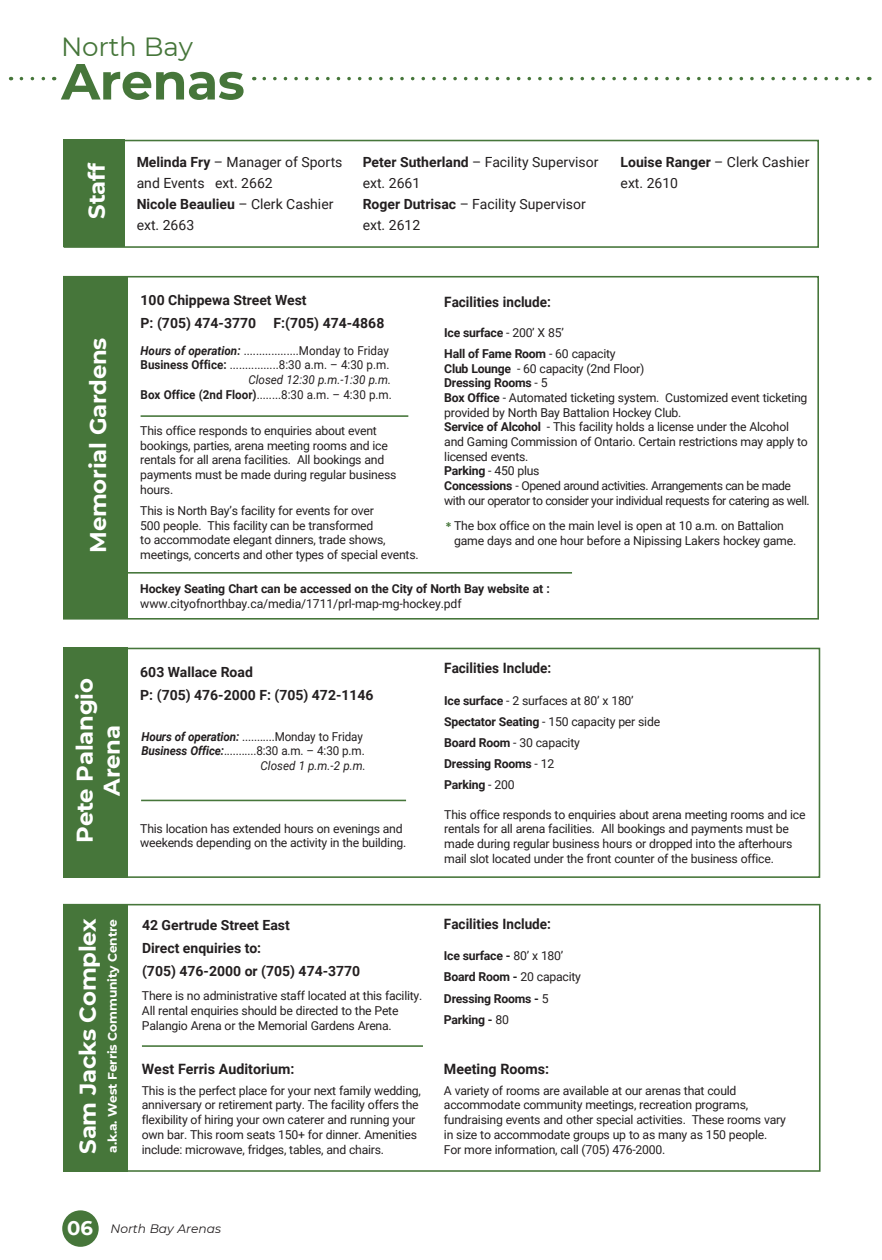
<style>
.page{position:relative;width:882px;height:1260px;background:#fff}
.page>*{position:absolute;margin:0;border:0;box-sizing:border-box;transform-origin:0 0}
.t1{font:700 50.75px "Montserrat";letter-spacing:-.01em;color:#46763a}
.t2{font:26.25px "Montserrat";letter-spacing:-.01em;color:#46763a}
.t3{font:700 22.75px/27.3px "Montserrat";letter-spacing:-.01em;color:#fff;text-align:center}
.t4{font:700 19.6px "Montserrat";color:#fff}
.t5{font:700 14.17px "Roboto";color:#231f20;scale:.95 1}
.t6{font:700 14.17px "Roboto";color:#231f20}
.t7{font:14px/21px "Roboto";color:#231f20}
.t8{font:700 14px/22.8px "Roboto";color:#231f20}
.t9{font:12.25px/14.7px "Roboto";letter-spacing:-.02em;color:#231f20}
.t10{font:700 12.25px/14.7px "Roboto";letter-spacing:-.01em;color:#231f20}
.t11{font:12.25px "Roboto";letter-spacing:-.02em;color:#231f20;scale:.95 1}
.t12{font:italic 700 12.25px "Roboto";color:#231f20;scale:.95 1}
.t13{font:italic 12.25px "Roboto";color:#231f20;scale:.95 1}
.t14{font:700 12.25px "Montserrat";letter-spacing:-.01em;color:#fff}
.t15{font:700 12.25px "Roboto";letter-spacing:-.01em;color:#231f20;scale:.95 1}
.t16{font:12.25px "Roboto";color:#231f20;scale:.95 1}
.t17{font:italic 12.25px "Montserrat";color:#231f20}
.s1{font-weight:700}
.s2{font-weight:400;font-style:normal}
.s3{font-weight:400}
.s4{font-family:"Calibri";font-weight:700;font-size:12.6px;color:#46763a}
.s5{font-weight:700;font-style:italic}
</style>
<div class="page">
<div style="left:64px;top:140px;width:755px;height:108px;background:#fff;border:2px solid #46763a"></div>
<div style="left:63px;top:276px;width:756px;height:344px;background:#fff;border:2px solid #46763a"></div>
<div style="left:63px;top:277px;width:65px;height:342px;background:#46763a"></div>
<hr style="left:114px;top:572px;width:458px;height:2px;background:#46763a">
<div style="left:63px;top:904px;width:758px;height:268px;background:#fff;border:2px solid #46763a"></div>
<hr style="left:142px;top:1045px;width:281px;height:2px;background:#46763a">
<div style="left:63px;top:905px;width:65px;height:267px;background:#46763a"></div>
<div style="left:63px;top:648px;width:757px;height:230px;background:#fff;border:2px solid #46763a"></div>
<div style="left:63px;top:648px;width:65px;height:230px;background:#46763a"></div>
<div style="left:63px;top:140px;width:62px;height:107px;background:#46763a"></div>
<hr style="left:141px;top:800px;width:265px;height:1px;background:#46763a">
<hr style="left:141px;top:415px;width:267px;height:2px;background:#46763a">
<svg style="left:264px;top:77px;width:606px;height:3px"></svg>
<svg style="left:21px;top:77px;width:25px;height:3px"></svg>
<div style="left:62px;top:1210px;width:37px;height:37px;background:#46763a;border-radius:50%"></div>
<p class="t2" style="left:61px;top:29px;width:133px">North Bay</p>
<p class="t1" style="left:61px;top:45px;width:185px">Arenas</p>
<p class="t7" style="left:137px;top:151px;width:207px"><span class="s1">Melinda Fry</span> – Manager of Sports</p>
<p class="t7" style="left:137px;top:172px;width:138px">and Events ext. 2662</p>
<p class="t7" style="left:137px;top:193px;width:198px"><span class="s1">Nicole Beaulieu</span> – Clerk Cashier ext. 2663</p>
<p class="t3" style="left:82px;top:219px;width:57px;rotate:-90deg">Staff</p>
<p class="t7" style="left:363px;top:151px;width:237px"><span class="s1">Peter Sutherland</span> – Facility Supervisor</p>
<p class="t7" style="left:363px;top:172px;width:59px">ext. 2661</p>
<p class="t7" style="left:363px;top:193px;width:225px"><span class="s1">Roger Dutrisac</span> – Facility Supervisor</p>
<p class="t7" style="left:363px;top:214px;width:59px">ext. 2612</p>
<p class="t7" style="left:621px;top:151px;width:190px"><span class="s1">Louise Ranger</span> – Clerk Cashier</p>
<p class="t7" style="left:621px;top:172px;width:59px">ext. 2610</p>
<p class="t8" style="left:141px;top:288px;width:168px">100 Chippewa Street West</p>
<p class="t8" style="left:141px;top:311px;width:245px">P: (705) 474-3770 F:(705) 474-4868</p>
<p class="t3" style="left:83px;top:553px;width:217px;rotate:-90deg">Memorial Gardens</p>
<p class="t12" style="left:141px;top:342px;width:113px">Hours of operation: <span class="s2">..............</span></p>
<p class="t16" style="left:287px;top:342px;width:109px">... .Monday to Friday</p>
<p class="t11" style="left:141px;top:356px;width:99px"><span class="s1">Business Office:</span> ................</p>
<p class="t11" style="left:279px;top:356px;width:116px">8:30 a.m. – 4:30 p.m.</p>
<p class="t13" style="left:248px;top:371px;width:152px">Closed 12:30 p.m.-1:30 p.m.</p>
<p class="t15" style="left:141px;top:386px;width:127px">Box Office (2nd Floor)<span class="s3">......</span></p>
<p class="t11" style="left:275px;top:386px;width:123px">..8:30 a.m. – 4:30 p.m.</p>
<p class="t9" style="left:140px;top:423px;width:258px">This office responds to enquiries about event bookings, parties, arena meeting rooms and ice rentals for all arena facilities. All bookings and payments must be made during regular business hours.</p>
<p class="t9" style="left:140px;top:503px;width:278px">This is North Bay’s facility for events for over<br>500 people. This facility can be transformed<br>to accommodate elegant dinners, trade shows, meetings, concerts and other types of special events.</p>
<p class="t5" style="left:444px;top:292px;width:114px">Facilities include:</p>
<p class="t10" style="left:444px;top:325px;width:121px">Ice surface <span class="s3">- 200’ X 85’</span></p>
<p class="t9" style="left:444px;top:346px;width:202px"><span class="s1">Hall of Fame Room</span> - 60 capacity<br><span class="s1">Club Lounge</span> - 60 capacity (2nd Floor)</p>
<p class="t9" style="left:444px;top:375px;width:365px"><span class="s1">Dressing Rooms</span> - 5<br><span class="s1">Box Office</span> - Automated ticketing system. Customized event ticketing provided by North Bay Battalion Hockey Club.<br><span class="s1">Service of Alcohol</span> - This facility holds a license under the Alcohol and Gaming Commission of Ontario. Certain restrictions may apply to licensed events.<br><span class="s1">Parking</span> - 450 plus<br><span class="s1">Concessions</span> - Opened around activities. Arrangements can be made with our operator to consider your individual requests for catering as well.</p>
<p class="t9" style="left:454px;top:518px;width:342px;text-indent:-9px"><span class="s4">*</span> The box office on the main level is open at 10 a.m. on Battalion game days and one hour before a Nipissing Lakers hockey game.</p>
<p class="t10" style="left:140px;top:581px;width:411px">Hockey Seating Chart can be accessed on the City of North Bay website at : <span class="s3">www.cityofnorthbay.ca/media/1711/prl-map-mg-hockey.pdf</span></p>
<p class="t3" style="left:70px;top:843px;width:166px;rotate:-90deg">Pete Palangio<br>Arena</p>
<p class="t8" style="left:140px;top:660px;width:114px">603 Wallace Road</p>
<p class="t8" style="left:140px;top:683px;width:235px">P: (705) 476-2000 F: (705) 472-1146</p>
<p class="t11" style="left:141px;top:728px;width:235px"><span class="s5">Hours of operation:</span> .... ... .... Monday to Friday</p>
<p class="t12" style="left:141px;top:742px;width:91px">Business Office:<span class="s2">...........</span></p>
<p class="t11" style="left:256px;top:742px;width:114px">8:30 a.m. – 4:30 p.m.</p>
<p class="t13" style="left:261px;top:757px;width:112px">Closed 1 p.m.-2 p.m.</p>
<p class="t9" style="left:140px;top:821px;width:266px">This location has extended hours on evenings and weekends depending on the activity in the building.</p>
<p class="t5" style="left:444px;top:658px;width:114px">Facilities Include:</p>
<p class="t9" style="left:444px;top:693px;width:191px"><span class="s1">Ice surface</span> - 2 surfaces at 80’ x 180’</p>
<p class="t9" style="left:444px;top:714px;width:217px"><span class="s1">Spectator Seating</span> - 150 capacity per side</p>
<p class="t9" style="left:444px;top:735px;width:137px"><span class="s1">Board Room</span> - 30 capacity</p>
<p class="t10" style="left:444px;top:756px;width:112px">Dressing Rooms <span class="s3">- 12</span></p>
<p class="t10" style="left:444px;top:777px;width:72px">Parking <span class="s3">- 200</span></p>
<p class="t9" style="left:444px;top:807px;width:363px">This office responds to enquiries about arena meeting rooms and ice rentals for all arena facilities. All bookings and payments must be made during regular business hours or dropped into the afterhours mail slot located under the front counter of the business office.</p>
<p class="t3" style="left:73px;top:1154px;width:237px;rotate:-90deg">Sam Jacks Complex</p>
<p class="t14" style="left:104px;top:1153px;width:235px;rotate:-90deg">a.k.a. West Ferris Community Centre</p>
<p class="t8" style="left:142px;top:913px;width:149px">42 Gertrude Street East</p>
<p class="t8" style="left:142px;top:936px;width:220px">Direct enquiries to:<br>(705) 476-2000 or (705) 474-3770</p>
<p class="t9" style="left:142px;top:988px;width:280px">There is no administrative staff located at this facility.<br>All rental enquiries should be directed to the Pete<br>Palangio Arena or the Memorial Gardens Arena.</p>
<p class="t6" style="left:142px;top:1059px;width:154px">West Ferris Auditorium:</p>
<p class="t9" style="left:142px;top:1083px;width:281px">This is the perfect place for your next family wedding, anniversary or retirement party. The facility offers the flexibility of hiring your own caterer and running your own bar. This room seats 150+ for dinner. Amenities include: microwave, fridges, tables, and chairs.</p>
<p class="t5" style="left:444px;top:914px;width:114px">Facilities Include:</p>
<p class="t10" style="left:444px;top:948px;width:121px">Ice surface - <span class="s3">80’ x 180’</span></p>
<p class="t10" style="left:444px;top:969px;width:139px">Board Room - <span class="s3">20 capacity</span></p>
<p class="t10" style="left:444px;top:990px;width:106px">Dressing Rooms - <span class="s3">5</span></p>
<p class="t10" style="left:444px;top:1011px;width:67px">Parking - <span class="s3">80</span></p>
<p class="t6" style="left:444px;top:1059px;width:107px">Meeting Rooms:</p>
<p class="t9" style="left:444px;top:1083px;width:343px">A variety of rooms are available at our arenas that could accommodate community meetings, recreation programs, fundraising events and other special activities. These rooms vary in size to accommodate groups up to as many as 150 people.</p>
<p class="t9" style="left:444px;top:1141px;width:221px">For more information, call (705) 476-2000.</p>
<p class="t4" style="left:67px;top:1214px;width:27px">06</p>
<p class="t17" style="left:110px;top:1220px;width:112px">North Bay Arenas</p>
</div>
